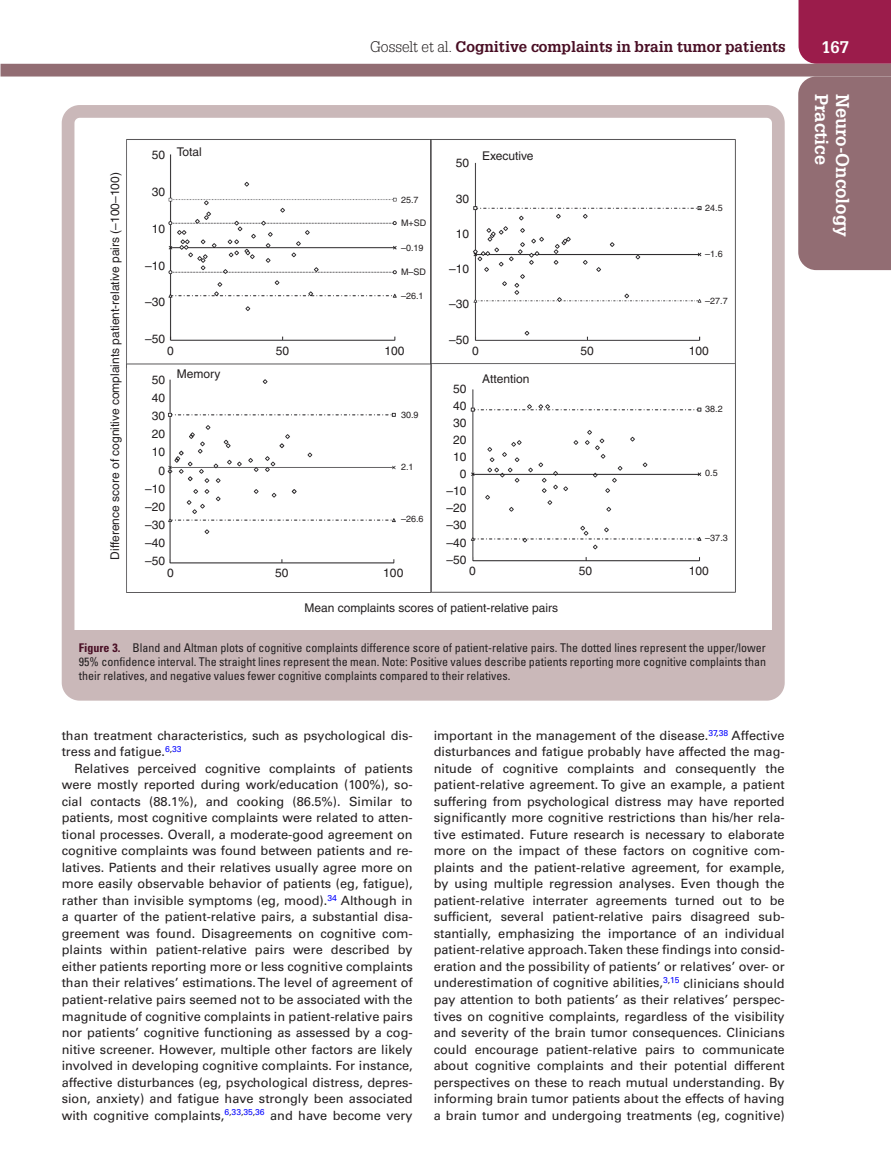
<style>
.page{position:relative;width:891px;height:1175px;background:#fff}
.page>*{position:absolute;margin:0;border:0;box-sizing:border-box;transform-origin:0 0}
.t1{font:700 18px "Glypha LT Std";color:#fff}
.t2{font:700 16.5px "Glypha LT Std";color:#fff}
.t3{font:700 15px "Glypha LT Std";color:#490e24}
.t4{font:12.75px/16.5px "Univers LT Std";color:#231f20;text-align:justify}
.t5{font:condensed 12px/14.4px "Univers LT Std";color:#231f20;text-align:justify}
.t6{font:12px "Helvetica";color:#231f20}
.t7{font:9px "Helvetica";color:#231f20}
.s1{font-weight:300;color:#231f20}
.s2{font-weight:700;color:#490e24}
</style>
<div class="page">
<div style="left:799px;top:0;width:92px;height:64px;background:#9b1c4b"></div>
<div style="left:1px;top:64px;width:890px;height:12px;background:#926d73"></div>
<div style="left:798px;top:76px;width:93px;height:194px;background:#926d73"></div>
<div style="left:70px;top:630px;width:706px;height:58px;background:#cab8b9"></div>
<img style="left:126px;top:139px;width:610px;height:454px">
<div style="left:62px;top:105px;width:723px;height:595px;border:13px solid #cab8b9;border-radius:12px"></div>
<p class="t6" style="left:108px;top:559px;width:389px;rotate:-90deg">Difference score of cognitive complaints patient-relative pairs (–100–100)</p>
<p class="t3" style="left:370px;top:37px;width:417px"><span class="s1">Gosselt et al.</span> Cognitive complaints in brain tumor patients</p>
<p class="t2" style="left:821px;top:37px;width:29px">167</p>
<h1 class="t1" style="left:833px;top:94px;width:73px;rotate:90deg">Practice</h1>
<h1 class="t1" style="left:854px;top:94px;width:145px;rotate:90deg">Neuro-Oncology</h1>
<p class="t6" style="left:177px;top:145px;width:27px">Total</p>
<p class="t6" style="left:482px;top:149px;width:53px">Executive</p>
<p class="t6" style="left:152px;top:148px;width:15px">50</p>
<p class="t6" style="left:152px;top:185px;width:15px">30</p>
<p class="t6" style="left:152px;top:222px;width:15px">10</p>
<p class="t6" style="left:145px;top:258px;width:22px">–10</p>
<p class="t6" style="left:145px;top:295px;width:22px">–30</p>
<p class="t6" style="left:145px;top:332px;width:22px">–50</p>
<p class="t6" style="left:152px;top:367px;width:70px">50 Memory</p>
<p class="t6" style="left:482px;top:371px;width:49px">Attention</p>
<p class="t6" style="left:456px;top:156px;width:15px">50</p>
<p class="t6" style="left:456px;top:191px;width:15px">30</p>
<p class="t6" style="left:456px;top:227px;width:15px">10</p>
<p class="t6" style="left:449px;top:262px;width:22px">–10</p>
<p class="t6" style="left:449px;top:297px;width:22px">–30</p>
<p class="t6" style="left:449px;top:332px;width:22px">–50</p>
<p class="t7" style="left:401px;top:195px;width:19px">25.7</p>
<p class="t7" style="left:705px;top:203px;width:19px">24.5</p>
<p class="t7" style="left:401px;top:218px;width:27px">M+SD</p>
<p class="t7" style="left:401px;top:242px;width:24px">–0.19</p>
<p class="t7" style="left:401px;top:267px;width:27px">M–SD</p>
<p class="t7" style="left:705px;top:249px;width:19px">–1.6</p>
<p class="t7" style="left:401px;top:290px;width:24px">–26.1</p>
<p class="t7" style="left:705px;top:295px;width:24px">–27.7</p>
<p class="t6" style="left:167px;top:344px;width:8px">0</p>
<p class="t6" style="left:276px;top:344px;width:15px">50</p>
<p class="t6" style="left:385px;top:344px;width:22px">100</p>
<p class="t6" style="left:472px;top:344px;width:8px">0</p>
<p class="t6" style="left:581px;top:344px;width:15px">50</p>
<p class="t6" style="left:689px;top:344px;width:22px">100</p>
<p class="t6" style="left:453px;top:381px;width:15px">50</p>
<p class="t6" style="left:453px;top:415px;width:15px">30</p>
<p class="t6" style="left:152px;top:391px;width:15px">40</p>
<p class="t6" style="left:453px;top:398px;width:15px">40</p>
<p class="t7" style="left:705px;top:403px;width:19px">38.2</p>
<p class="t7" style="left:401px;top:409px;width:19px">30.9</p>
<p class="t6" style="left:152px;top:409px;width:15px">30</p>
<p class="t6" style="left:152px;top:427px;width:15px">20</p>
<p class="t6" style="left:453px;top:433px;width:15px">20</p>
<p class="t6" style="left:152px;top:445px;width:15px">10</p>
<p class="t6" style="left:453px;top:450px;width:15px">10</p>
<p class="t6" style="left:158px;top:463px;width:8px">0</p>
<p class="t7" style="left:401px;top:461px;width:14px">2.1</p>
<p class="t6" style="left:460px;top:467px;width:8px">0</p>
<p class="t7" style="left:705px;top:468px;width:14px">0.5</p>
<p class="t6" style="left:145px;top:481px;width:22px">–10</p>
<p class="t6" style="left:447px;top:484px;width:22px">–10</p>
<p class="t6" style="left:145px;top:499px;width:22px">–20</p>
<p class="t6" style="left:447px;top:501px;width:22px">–20</p>
<p class="t6" style="left:145px;top:518px;width:22px">–30</p>
<p class="t7" style="left:401px;top:514px;width:24px">–26.6</p>
<p class="t6" style="left:447px;top:518px;width:22px">–30</p>
<p class="t6" style="left:145px;top:536px;width:22px">–40</p>
<p class="t6" style="left:447px;top:535px;width:22px">–40</p>
<p class="t7" style="left:705px;top:532px;width:24px">–37.3</p>
<p class="t6" style="left:447px;top:552px;width:22px">–50</p>
<p class="t6" style="left:145px;top:554px;width:22px">–50</p>
<p class="t6" style="left:469px;top:564px;width:8px">0</p>
<p class="t6" style="left:579px;top:564px;width:15px">50</p>
<p class="t6" style="left:689px;top:564px;width:22px">100</p>
<p class="t6" style="left:167px;top:566px;width:8px">0</p>
<p class="t6" style="left:275px;top:566px;width:15px">50</p>
<p class="t6" style="left:383px;top:566px;width:22px">100</p>
<p class="t6" style="left:304px;top:601px;width:255px">Mean complaints scores of patient-relative pairs</p>
<p class="t5" style="left:79px;top:640px;width:689px"><span class="s2">Figure 3.</span> Bland and Altman plots of cognitive complaints difference score of patient-relative pairs. The dotted lines represent the upper/lower 95% confidence interval. The straight lines represent the mean. Note: Positive values describe patients reporting more cognitive complaints than their relatives, and negative values fewer cognitive complaints compared to their relatives.</p>
<p class="t4" style="left:62px;top:727px;width:353px">than treatment characteristics, such as psychological dis&shy;tress and fatigue.<sup>6</sup><sup>,</sup><sup>33</sup></p>
<p class="t4" style="left:62px;top:760px;width:353px;text-indent:13px">Relatives perceived cognitive complaints of patients were mostly reported during work/education (100%), so&shy;cial contacts (88.1%), and cooking (86.5%). Similar to patients, most cognitive complaints were related to atten&shy;tional processes. Overall, a moderate-good agreement on cognitive complaints was found between patients and re&shy;latives. Patients and their relatives usually agree more on more easily observable behavior of patients (eg, fatigue), rather than invisible symptoms (eg, mood).<sup>34</sup> Although in a quarter of the patient-relative pairs, a substantial disa&shy;greement was found. Disagreements on cognitive com&shy;plaints within patient-relative pairs were described by either patients reporting more or less cognitive complaints than their relatives’ estimations. The level of agreement of patient-relative pairs seemed not to be associated with the magnitude of cognitive complaints in patient-relative pairs nor patients’ cognitive functioning as assessed by a cog&shy;nitive screener. However, multiple other factors are likely involved in developing cognitive complaints. For instance, affective disturbances (eg, psychological distress, depres&shy;sion, anxiety) and fatigue have strongly been associated with cognitive complaints,<sup>6</sup><sup>,</sup><sup>33</sup><sup>,</sup><sup>35</sup><sup>,</sup><sup>36</sup> and have become very</p>
<p class="t4" style="left:434px;top:727px;width:353px">important in the management of the disease.<sup>37</sup><sup>,</sup><sup>38</sup> Affective disturbances and fatigue probably have affected the mag&shy;nitude of cognitive complaints and consequently the patient-relative agreement. To give an example, a patient suffering from psychological distress may have reported significantly more cognitive restrictions than his/her rela&shy;tive estimated. Future research is necessary to elaborate more on the impact of these factors on cognitive com&shy;plaints and the patient-relative agreement, for example, by using multiple regression analyses. Even though the patient-relative interrater agreements turned out to be sufficient, several patient-relative pairs disagreed sub&shy;stantially, emphasizing the importance of an individual patient-relative approach. Taken these findings into consid&shy;eration and the possibility of patients’ or relatives’ over- or underestimation of cognitive abilities,<sup>3</sup><sup>,</sup><sup>15</sup> clinicians should pay attention to both patients’ as their relatives’ perspec&shy;tives on cognitive complaints, regardless of the visibility and severity of the brain tumor consequences. Clinicians could encourage patient-relative pairs to communicate about cognitive complaints and their potential different perspectives on these to reach mutual understanding. By informing brain tumor patients about the effects of having a brain tumor and undergoing treatments (eg, cognitive)</p>
</div>
